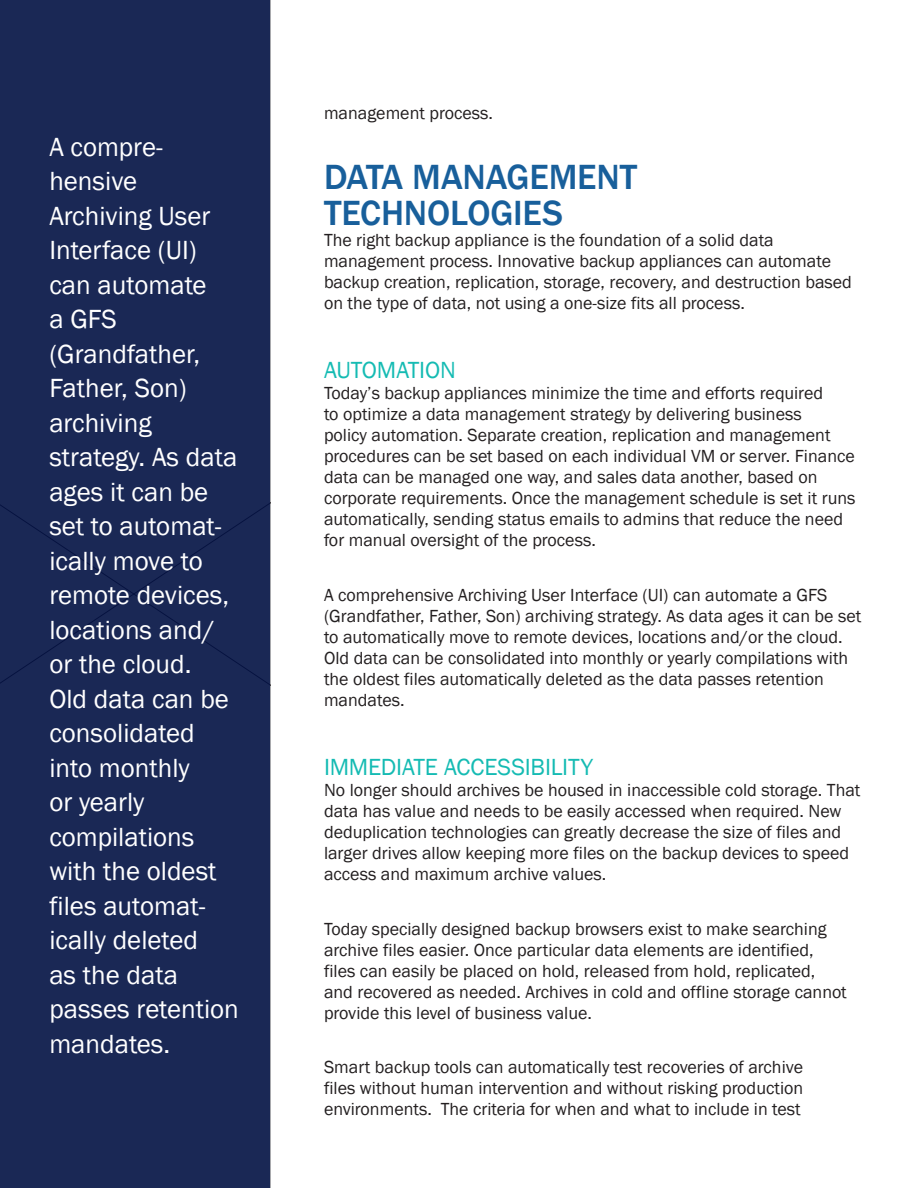
<style>
.page{position:relative;width:918px;height:1188px;background:#fff}
.page>*{position:absolute;margin:0;border:0;box-sizing:border-box;transform-origin:0 0}
.HEADLINE{font:500 36px/36px "Franklin Gothic";letter-spacing:-.005em;color:#185f9b}
.Body_Copy{font:27px/34.5px "Franklin Gothic";color:#fff}
.h2_-_Subhead{font:24px "Franklin Gothic";letter-spacing:-.005em;color:#15bbb3}
.Body_Copy-2{font:18px/21px "Franklin Gothic";color:#231f20}
</style>
<div class="page">
<div style="left:0;top:0;width:270px;height:1188px;background:#1a2855"></div>
<p class="Body_Copy" style="left:49px;top:130px;width:191px">A compre&shy;hensive<br>Archiving User<br>Interface (UI) can automate<br>a GFS (Grandfather,<br>Father, Son) archiving strategy. As data ages it can be set to automat&shy;ically move to remote devices, locations and/ or the cloud.<br>Old data can be consolidated into monthly<br>or yearly compilations with the oldest files automat&shy;ically deleted<br>as the data passes retention mandates.</p>
<p class="Body_Copy-2" style="left:324px;top:103px;width:171px">management process.</p>
<p class="HEADLINE" style="left:324px;top:159px;width:315px">DATA MANAGEMENT<br>TECHNOLOGIES</p>
<p class="Body_Copy-2" style="left:324px;top:229px;width:530px">The right backup appliance is the foundation of a solid data management process. Innovative backup appliances can automate backup creation, replication, storage, recovery, and destruction based on the type of data, not using a one-size fits all process.</p>
<p class="h2_-_Subhead" style="left:324px;top:355px;width:133px">AUTOMATION</p>
<p class="Body_Copy-2" style="left:324px;top:383px;width:533px">Today’s backup appliances minimize the time and efforts required<br>to optimize a data management strategy by delivering business<br>policy automation. Separate creation, replication and management procedures can be set based on each individual VM or server. Finance data can be managed one way, and sales data another, based on corporate requirements. Once the management schedule is set it runs automatically, sending status emails to admins that reduce the need for manual oversight of the process.</p>
<p class="Body_Copy-2" style="left:324px;top:584px;width:539px">A comprehensive Archiving User Interface (UI) can automate a GFS (Grandfather, Father, Son) archiving strategy. As data ages it can be set to automatically move to remote devices, locations and/or the cloud.<br>Old data can be consolidated into monthly or yearly compilations with the oldest files automatically deleted as the data passes retention mandates.</p>
<p class="h2_-_Subhead" style="left:324px;top:752px;width:271px">IMMEDIATE ACCESSIBILITY</p>
<p class="Body_Copy-2" style="left:324px;top:780px;width:538px">No longer should archives be housed in inaccessible cold storage. That data has value and needs to be easily accessed when required. New deduplication technologies can greatly decrease the size of files and larger drives allow keeping more files on the backup devices to speed access and maximum archive values.</p>
<p class="Body_Copy-2" style="left:324px;top:918px;width:524px">Today specially designed backup browsers exist to make searching archive files easier. Once particular data elements are identified, files can easily be placed on hold, released from hold, replicated, and recovered as needed. Archives in cold and offline storage cannot provide this level of business value.</p>
<p class="Body_Copy-2" style="left:324px;top:1057px;width:481px;text-align:justify">Smart backup tools can automatically test recoveries of archive files without human intervention and without risking production environments. The criteria for when and what to include in test</p>
</div>
